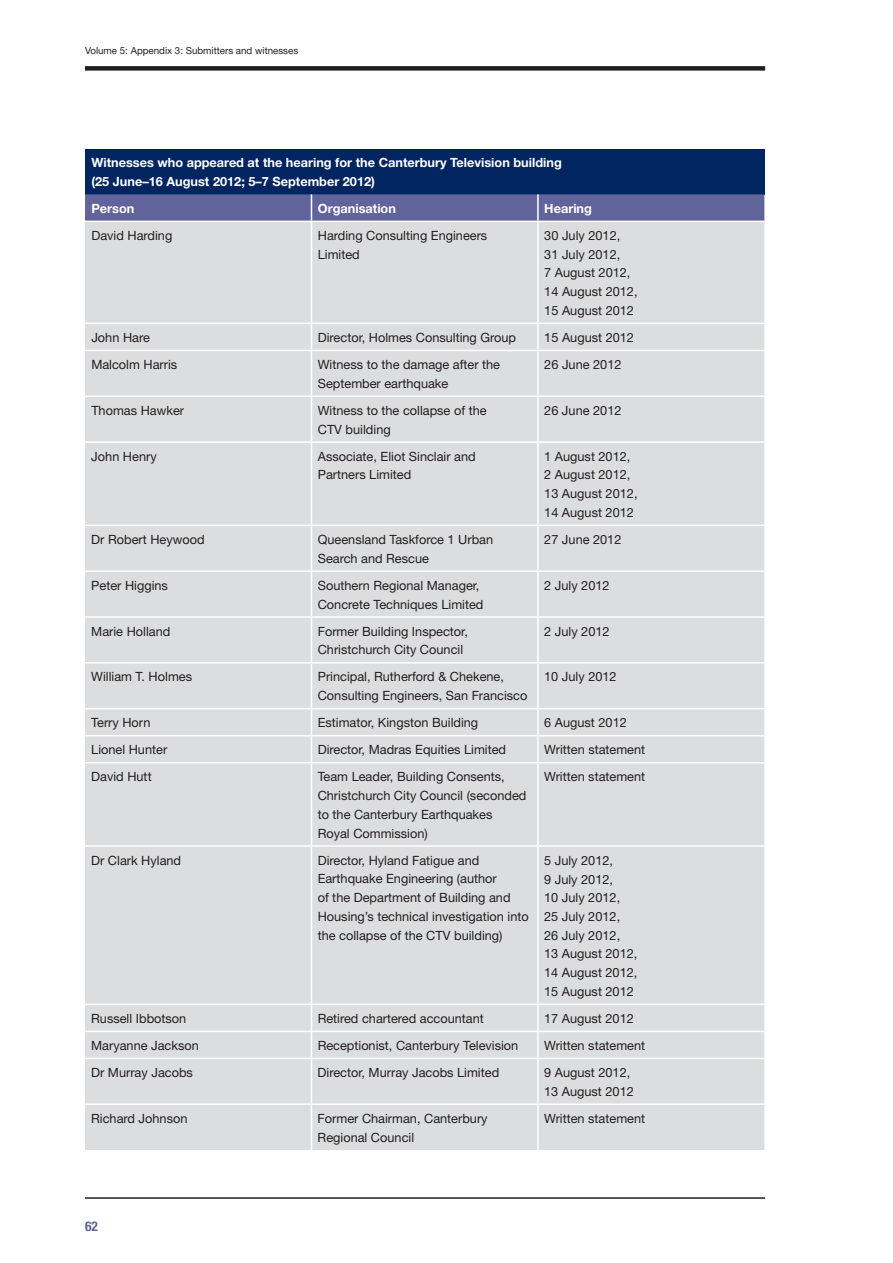
<style>
.page{position:relative;width:893px;height:1263px;background:#fff}
.page>*{position:absolute;margin:0;border:0;box-sizing:border-box;transform-origin:0 0}
.t1{font:700 condensed 13.5px "Helvetica Neue";color:#61639b}
.t2{font:12.75px/18.8px "Helvetica Neue";color:#231f20}
.t3{font:700 12.75px/18.8px "Helvetica Neue";color:#fff}
.t4{font:9.75px "Helvetica Neue";color:#231f20}
</style>
<div class="page">
<div style="left:85px;top:66px;width:680px;height:5px;background:#231f20"></div>
<hr style="left:85px;top:1197px;width:680px;height:2px;background:#231f20">
<div style="left:85px;top:149px;width:679px;height:45px;background:#002561"></div>
<div style="left:85px;top:222px;width:679px;height:928px;background:#dcddde"></div>
<svg style="left:85px;top:194px;width:679px;height:27px;background:#62649b"></svg>
<hr style="left:537px;top:194px;width:2px;height:27px;background:#fff">
<hr style="left:311px;top:222px;width:1px;height:101px;background:#fff">
<hr style="left:537px;top:222px;width:2px;height:101px;background:#fff">
<hr style="left:85px;top:323px;width:453px;height:1px;background:#fff">
<svg style="left:311px;top:324px;width:1px;height:26px"></svg>
<hr style="left:538px;top:323px;width:226px;height:1px;background:#fff">
<hr style="left:537px;top:324px;width:2px;height:26px;background:#fff">
<hr style="left:85px;top:350px;width:453px;height:1px;background:#fff">
<hr style="left:311px;top:351px;width:1px;height:45px;background:#fff">
<hr style="left:538px;top:350px;width:226px;height:1px;background:#fff">
<hr style="left:537px;top:351px;width:2px;height:45px;background:#fff">
<hr style="left:85px;top:396px;width:453px;height:1px;background:#fff">
<hr style="left:311px;top:397px;width:1px;height:44px;background:#fff">
<hr style="left:538px;top:396px;width:226px;height:1px;background:#fff">
<hr style="left:537px;top:397px;width:2px;height:44px;background:#fff">
<hr style="left:311px;top:443px;width:1px;height:82px;background:#fff">
<hr style="left:537px;top:443px;width:2px;height:82px;background:#fff">
<hr style="left:85px;top:525px;width:453px;height:1px;background:#fff">
<hr style="left:311px;top:526px;width:1px;height:44px;background:#fff">
<hr style="left:538px;top:525px;width:226px;height:1px;background:#fff">
<hr style="left:537px;top:526px;width:2px;height:44px;background:#fff">
<hr style="left:85px;top:570px;width:453px;height:2px;background:#fff">
<hr style="left:311px;top:572px;width:1px;height:44px;background:#fff">
<hr style="left:538px;top:570px;width:226px;height:2px;background:#fff">
<hr style="left:537px;top:572px;width:2px;height:44px;background:#fff">
<hr style="left:85px;top:616px;width:453px;height:2px;background:#fff">
<hr style="left:311px;top:618px;width:1px;height:44px;background:#fff">
<hr style="left:538px;top:616px;width:226px;height:2px;background:#fff">
<hr style="left:537px;top:618px;width:2px;height:44px;background:#fff">
<hr style="left:85px;top:662px;width:453px;height:2px;background:#fff">
<hr style="left:311px;top:664px;width:1px;height:44px;background:#fff">
<hr style="left:538px;top:662px;width:226px;height:2px;background:#fff">
<hr style="left:537px;top:664px;width:2px;height:44px;background:#fff">
<hr style="left:85px;top:708px;width:453px;height:1px;background:#fff">
<hr style="left:538px;top:708px;width:226px;height:1px;background:#fff">
<hr style="left:537px;top:709px;width:2px;height:26px;background:#fff">
<hr style="left:85px;top:735px;width:453px;height:1px;background:#fff">
<svg style="left:311px;top:709px;width:1px;height:53px"></svg>
<hr style="left:538px;top:735px;width:226px;height:1px;background:#fff">
<hr style="left:537px;top:736px;width:2px;height:26px;background:#fff">
<hr style="left:85px;top:762px;width:453px;height:2px;background:#fff">
<hr style="left:311px;top:764px;width:1px;height:81px;background:#fff">
<hr style="left:538px;top:762px;width:226px;height:2px;background:#fff">
<hr style="left:537px;top:764px;width:2px;height:81px;background:#fff">
<hr style="left:85px;top:845px;width:453px;height:2px;background:#fff">
<hr style="left:311px;top:847px;width:1px;height:157px;background:#fff">
<hr style="left:538px;top:845px;width:226px;height:2px;background:#fff">
<hr style="left:537px;top:847px;width:2px;height:157px;background:#fff">
<hr style="left:85px;top:1004px;width:453px;height:1px;background:#fff">
<hr style="left:538px;top:1004px;width:226px;height:1px;background:#fff">
<hr style="left:537px;top:1005px;width:2px;height:26px;background:#fff">
<hr style="left:85px;top:1031px;width:453px;height:1px;background:#fff">
<svg style="left:311px;top:1005px;width:1px;height:53px"></svg>
<hr style="left:538px;top:1031px;width:226px;height:1px;background:#fff">
<hr style="left:537px;top:1032px;width:2px;height:26px;background:#fff">
<hr style="left:85px;top:1058px;width:453px;height:1px;background:#fff">
<hr style="left:311px;top:1059px;width:1px;height:45px;background:#fff">
<hr style="left:538px;top:1058px;width:226px;height:1px;background:#fff">
<hr style="left:537px;top:1059px;width:2px;height:45px;background:#fff">
<hr style="left:85px;top:1104px;width:453px;height:1px;background:#fff">
<hr style="left:311px;top:1105px;width:1px;height:45px;background:#fff">
<hr style="left:538px;top:1104px;width:226px;height:1px;background:#fff">
<hr style="left:537px;top:1105px;width:2px;height:45px;background:#fff">
<hr style="left:85px;top:441px;width:679px;height:2px;background:#fff">
<p class="t4" style="left:85px;top:47px;width:215px">Volume 5: Appendix 3: Submitters and witnesses</p>
<p class="t3" style="left:91px;top:154px;width:472px">Witnesses who appeared at the hearing for the Canterbury Television building (25 June–16 August 2012; 5–7 September 2012)</p>
<p class="t3" style="left:91px;top:200px;width:44px">Person</p>
<p class="t3" style="left:318px;top:200px;width:80px">Organisation</p>
<p class="t3" style="left:544px;top:200px;width:49px">Hearing</p>
<p class="t2" style="left:91px;top:227px;width:82px">David Harding</p>
<p class="t2" style="left:318px;top:227px;width:171px">Harding Consulting Engineers<br>Limited</p>
<p class="t2" style="left:544px;top:227px;width:95px">30 July 2012,<br>31 July 2012,<br>7 August 2012,<br>14 August 2012,<br>15 August 2012</p>
<p class="t2" style="left:91px;top:329px;width:60px">John Hare</p>
<p class="t2" style="left:318px;top:329px;width:200px">Director, Holmes Consulting Group</p>
<p class="t2" style="left:544px;top:329px;width:91px">15 August 2012</p>
<p class="t2" style="left:91px;top:356px;width:87px">Malcolm Harris</p>
<p class="t2" style="left:318px;top:356px;width:184px">Witness to the damage after the<br>September earthquake</p>
<p class="t2" style="left:544px;top:356px;width:79px">26 June 2012</p>
<p class="t2" style="left:91px;top:402px;width:94px">Thomas Hawker</p>
<p class="t2" style="left:318px;top:402px;width:170px">Witness to the collapse of the<br>CTV building</p>
<p class="t2" style="left:544px;top:402px;width:79px">26 June 2012</p>
<p class="t2" style="left:91px;top:448px;width:67px">John Henry</p>
<p class="t2" style="left:318px;top:448px;width:159px">Associate, Eliot Sinclair and<br>Partners Limited</p>
<p class="t2" style="left:544px;top:448px;width:95px">1 August 2012,<br>2 August 2012,<br>13 August 2012,<br>14 August 2012</p>
<p class="t2" style="left:91px;top:531px;width:115px">Dr Robert Heywood</p>
<p class="t2" style="left:318px;top:531px;width:177px">Queensland Taskforce 1 Urban<br>Search and Rescue</p>
<p class="t2" style="left:544px;top:531px;width:79px">27 June 2012</p>
<p class="t2" style="left:91px;top:577px;width:78px">Peter Higgins</p>
<p class="t2" style="left:318px;top:577px;width:167px">Southern Regional Manager,<br>Concrete Techniques Limited</p>
<p class="t2" style="left:544px;top:577px;width:67px">2 July 2012</p>
<p class="t2" style="left:91px;top:623px;width:81px">Marie Holland</p>
<p class="t2" style="left:318px;top:623px;width:152px">Former Building Inspector,<br>Christchurch City Council</p>
<p class="t2" style="left:544px;top:623px;width:67px">2 July 2012</p>
<p class="t2" style="left:91px;top:669px;width:102px">William T. Holmes</p>
<p class="t2" style="left:318px;top:669px;width:211px">Principal, Rutherford &amp; Chekene,<br>Consulting Engineers, San Francisco</p>
<p class="t2" style="left:544px;top:669px;width:74px">10 July 2012</p>
<p class="t2" style="left:91px;top:715px;width:61px">Terry Horn</p>
<p class="t2" style="left:318px;top:715px;width:162px">Estimator, Kingston Building</p>
<p class="t2" style="left:544px;top:715px;width:84px">6 August 2012</p>
<p class="t2" style="left:91px;top:742px;width:78px">Lionel Hunter</p>
<p class="t2" style="left:318px;top:742px;width:190px">Director, Madras Equities Limited</p>
<p class="t2" style="left:544px;top:742px;width:103px">Written statement</p>
<p class="t2" style="left:91px;top:769px;width:62px">David Hutt</p>
<p class="t2" style="left:318px;top:769px;width:210px">Team Leader, Building Consents,<br>Christchurch City Council (seconded to the Canterbury Earthquakes<br>Royal Commission)</p>
<p class="t2" style="left:544px;top:769px;width:103px">Written statement</p>
<p class="t2" style="left:91px;top:852px;width:91px">Dr Clark Hyland</p>
<p class="t2" style="left:318px;top:852px;width:213px">Director, Hyland Fatigue and Earthquake Engineering (author<br>of the Department of Building and Housing’s technical investigation into the collapse of the CTV building)</p>
<p class="t2" style="left:544px;top:852px;width:95px">5 July 2012,<br>9 July 2012,<br>10 July 2012,<br>25 July 2012,<br>26 July 2012,<br>13 August 2012,<br>14 August 2012,<br>15 August 2012</p>
<p class="t2" style="left:91px;top:1010px;width:97px">Russell Ibbotson</p>
<p class="t2" style="left:318px;top:1010px;width:168px">Retired chartered accountant</p>
<p class="t2" style="left:544px;top:1010px;width:91px">17 August 2012</p>
<p class="t2" style="left:91px;top:1037px;width:109px">Maryanne Jackson</p>
<p class="t2" style="left:318px;top:1037px;width:202px">Receptionist, Canterbury Television</p>
<p class="t2" style="left:544px;top:1037px;width:103px">Written statement</p>
<p class="t2" style="left:91px;top:1065px;width:103px">Dr Murray Jacobs</p>
<p class="t2" style="left:318px;top:1065px;width:183px">Director, Murray Jacobs Limited</p>
<p class="t2" style="left:544px;top:1065px;width:91px">9 August 2012,<br>13 August 2012</p>
<p class="t2" style="left:91px;top:1110px;width:98px">Richard Johnson</p>
<p class="t2" style="left:318px;top:1110px;width:171px">Former Chairman, Canterbury<br>Regional Council</p>
<p class="t2" style="left:544px;top:1110px;width:103px">Written statement</p>
<p class="t1" style="left:85px;top:1221px;width:14px">62</p>
</div>
